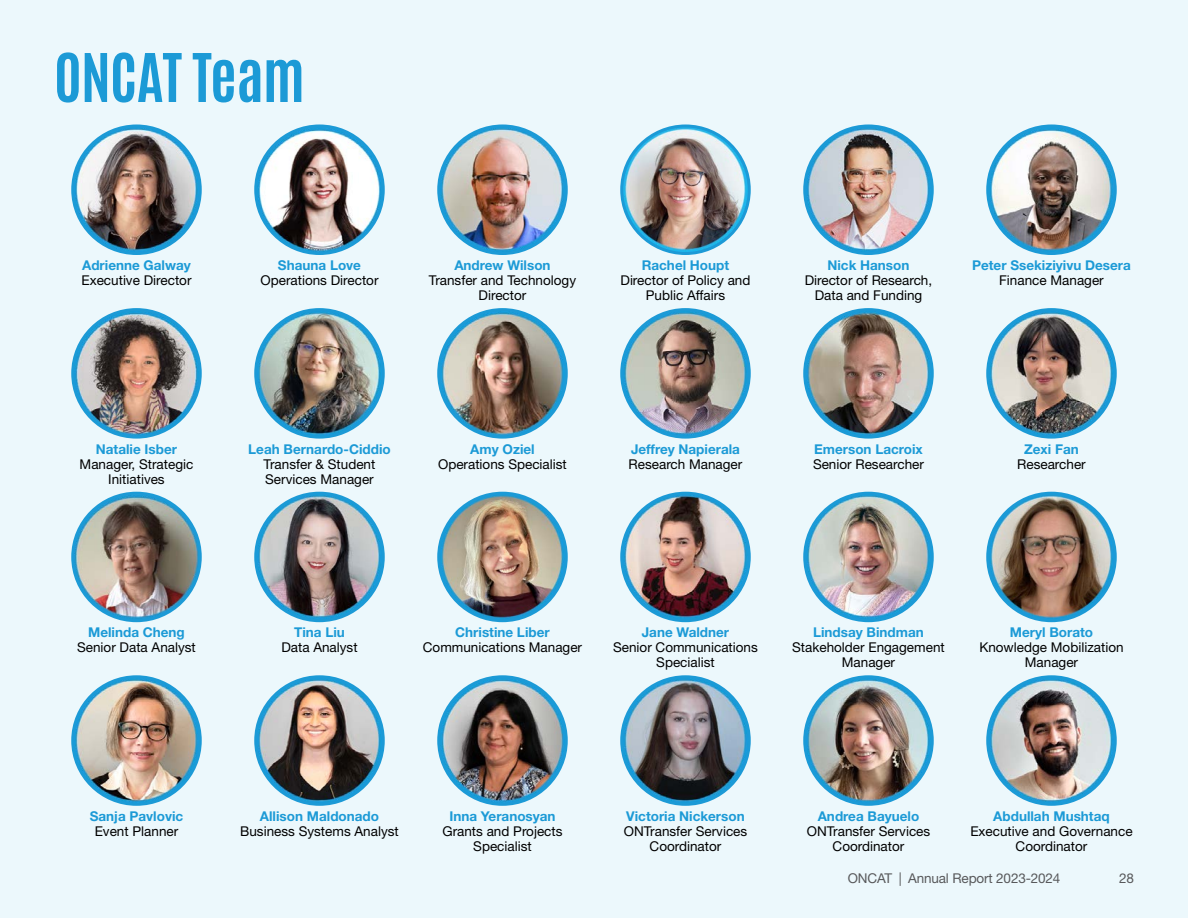
<style>
.page{position:relative;width:1188px;height:918px;background:#ecf8fc}
.page>*{position:absolute;margin:0;border:0;box-sizing:border-box;transform-origin:0 0}
.Header{font:700 57px "Antonio";letter-spacing:-.015em;color:#1c9ad6}
.Name_-_title{font:13.5px/15px "Helvetica Neue LT Std";color:#000;text-align:center}
.names{font:700 13.5px "Helvetica Neue LT Std";color:#1c9ad6}
.t1{font:13.5px "Helvetica Neue LT Std";letter-spacing:-.01em;color:#58595b}
</style>
<div class="page">
<img style="left:73px;top:126px;width:127px;height:128px;border-radius:64px">
<div style="left:71px;top:124px;width:131px;height:131px;border:3px solid #1c9ad6;border-radius:50%"></div>
<img style="left:256px;top:126px;width:127px;height:128px;border-radius:64px">
<div style="left:254px;top:124px;width:131px;height:131px;border:3px solid #1c9ad6;border-radius:50%"></div>
<img style="left:439px;top:126px;width:127px;height:128px;border-radius:64px">
<div style="left:437px;top:124px;width:131px;height:131px;border:3px solid #1c9ad6;border-radius:50%"></div>
<img style="left:622px;top:126px;width:127px;height:128px;border-radius:64px">
<div style="left:620px;top:124px;width:131px;height:131px;border:3px solid #1c9ad6;border-radius:50%"></div>
<img style="left:805px;top:126px;width:127px;height:128px;border-radius:64px">
<div style="left:803px;top:124px;width:131px;height:131px;border:3px solid #1c9ad6;border-radius:50%"></div>
<img style="left:988px;top:126px;width:127px;height:128px;border-radius:64px">
<div style="left:986px;top:124px;width:131px;height:131px;border:3px solid #1c9ad6;border-radius:50%"></div>
<img style="left:73px;top:310px;width:127px;height:127px;border-radius:64px">
<div style="left:71px;top:308px;width:131px;height:131px;border:3px solid #1c9ad6;border-radius:50%"></div>
<img style="left:256px;top:310px;width:127px;height:127px;border-radius:64px">
<div style="left:254px;top:308px;width:131px;height:131px;border:3px solid #1c9ad6;border-radius:50%"></div>
<img style="left:439px;top:310px;width:127px;height:127px;border-radius:64px">
<div style="left:437px;top:308px;width:131px;height:131px;border:3px solid #1c9ad6;border-radius:50%"></div>
<img style="left:622px;top:310px;width:127px;height:127px;border-radius:64px">
<div style="left:620px;top:308px;width:131px;height:131px;border:3px solid #1c9ad6;border-radius:50%"></div>
<img style="left:805px;top:310px;width:127px;height:127px;border-radius:64px">
<div style="left:803px;top:308px;width:131px;height:131px;border:3px solid #1c9ad6;border-radius:50%"></div>
<img style="left:988px;top:310px;width:127px;height:127px;border-radius:64px">
<div style="left:986px;top:308px;width:131px;height:131px;border:3px solid #1c9ad6;border-radius:50%"></div>
<img style="left:73px;top:493px;width:127px;height:128px;border-radius:64px">
<div style="left:71px;top:492px;width:131px;height:130px;border:3px solid #1c9ad6;border-radius:50%"></div>
<img style="left:256px;top:493px;width:127px;height:128px;border-radius:64px">
<div style="left:254px;top:492px;width:131px;height:130px;border:3px solid #1c9ad6;border-radius:50%"></div>
<img style="left:439px;top:493px;width:127px;height:128px;border-radius:64px">
<div style="left:437px;top:492px;width:131px;height:130px;border:3px solid #1c9ad6;border-radius:50%"></div>
<img style="left:622px;top:493px;width:127px;height:128px;border-radius:64px">
<div style="left:620px;top:492px;width:131px;height:130px;border:3px solid #1c9ad6;border-radius:50%"></div>
<img style="left:805px;top:493px;width:127px;height:128px;border-radius:64px">
<div style="left:803px;top:492px;width:131px;height:130px;border:3px solid #1c9ad6;border-radius:50%"></div>
<img style="left:988px;top:493px;width:127px;height:128px;border-radius:64px">
<div style="left:986px;top:492px;width:131px;height:130px;border:3px solid #1c9ad6;border-radius:50%"></div>
<img style="left:73px;top:677px;width:127px;height:127px;border-radius:64px">
<div style="left:71px;top:675px;width:131px;height:131px;border:3px solid #1c9ad6;border-radius:50%"></div>
<img style="left:256px;top:677px;width:127px;height:127px;border-radius:64px">
<div style="left:254px;top:675px;width:131px;height:131px;border:3px solid #1c9ad6;border-radius:50%"></div>
<img style="left:439px;top:677px;width:127px;height:127px;border-radius:64px">
<div style="left:437px;top:675px;width:131px;height:131px;border:3px solid #1c9ad6;border-radius:50%"></div>
<img style="left:622px;top:677px;width:127px;height:127px;border-radius:64px">
<div style="left:620px;top:675px;width:131px;height:131px;border:3px solid #1c9ad6;border-radius:50%"></div>
<img style="left:805px;top:677px;width:127px;height:127px;border-radius:64px">
<div style="left:803px;top:675px;width:131px;height:131px;border:3px solid #1c9ad6;border-radius:50%"></div>
<img style="left:988px;top:677px;width:127px;height:127px;border-radius:64px">
<div style="left:986px;top:675px;width:131px;height:131px;border:3px solid #1c9ad6;border-radius:50%"></div>
<h1 class="Header" style="left:54px;top:35px;width:252px">ONCAT Team</h1>
<p class="names" style="left:82px;top:257px;width:110px">Adrienne Galway</p>
<p class="Name_-_title" style="left:82px;top:273px;width:111px">Executive Director</p>
<p class="names" style="left:278px;top:257px;width:85px">Shauna Love</p>
<p class="Name_-_title" style="left:260px;top:273px;width:120px">Operations Director</p>
<p class="names" style="left:454px;top:257px;width:98px">Andrew Wilson</p>
<p class="Name_-_title" style="left:429px;top:273px;width:149px">Transfer and Technology<br>Director</p>
<p class="names" style="left:642px;top:257px;width:89px">Rachel Houpt</p>
<p class="Name_-_title" style="left:620px;top:273px;width:132px">Director of Policy and<br>Public Affairs</p>
<p class="names" style="left:828px;top:257px;width:83px">Nick Hanson</p>
<p class="Name_-_title" style="left:805px;top:273px;width:129px">Director of Research,<br>Data and Funding</p>
<p class="names" style="left:972px;top:257px;width:160px">Peter Ssekiziyivu Desera</p>
<p class="Name_-_title" style="left:999px;top:273px;width:106px">Finance Manager</p>
<p class="names" style="left:96px;top:440px;width:83px">Natalie Isber</p>
<p class="Name_-_title" style="left:80px;top:456px;width:115px">Manager, Strategic<br>Initiatives</p>
<p class="names" style="left:248px;top:440px;width:144px">Leah Bernardo-Ciddio</p>
<p class="Name_-_title" style="left:264px;top:456px;width:113px;text-align:left">Transfer &amp; Student<br>Services Manager</p>
<p class="names" style="left:470px;top:440px;width:66px">Amy Oziel</p>
<p class="Name_-_title" style="left:438px;top:456px;width:130px">Operations Specialist</p>
<p class="names" style="left:631px;top:440px;width:110px">Jeffrey Napierala</p>
<p class="Name_-_title" style="left:629px;top:456px;width:115px">Research Manager</p>
<p class="names" style="left:814px;top:440px;width:110px">Emerson Lacroix</p>
<p class="Name_-_title" style="left:813px;top:456px;width:112px">Senior Researcher</p>
<p class="names" style="left:1024px;top:440px;width:56px">Zexi Fan</p>
<p class="Name_-_title" style="left:1017px;top:456px;width:70px">Researcher</p>
<p class="names" style="left:88px;top:624px;width:98px">Melinda Cheng</p>
<p class="Name_-_title" style="left:77px;top:640px;width:120px">Senior Data Analyst</p>
<p class="names" style="left:294px;top:624px;width:52px">Tina Liu</p>
<p class="Name_-_title" style="left:281px;top:640px;width:78px">Data Analyst</p>
<p class="names" style="left:455px;top:624px;width:96px">Christine Liber</p>
<p class="Name_-_title" style="left:423px;top:640px;width:161px">Communications Manager</p>
<p class="names" style="left:642px;top:624px;width:89px">Jane Waldner</p>
<p class="Name_-_title" style="left:613px;top:640px;width:146px">Senior Communications<br>Specialist</p>
<p class="names" style="left:813px;top:624px;width:112px">Lindsay Bindman</p>
<p class="Name_-_title" style="left:792px;top:640px;width:154px">Stakeholder Engagement<br>Manager</p>
<p class="names" style="left:1010px;top:624px;width:85px">Meryl Borato</p>
<p class="Name_-_title" style="left:979px;top:640px;width:146px">Knowledge Mobilization<br>Manager</p>
<p class="names" style="left:90px;top:808px;width:95px">Sanja Pavlovic</p>
<p class="Name_-_title" style="left:95px;top:823px;width:85px">Event Planner</p>
<p class="names" style="left:260px;top:808px;width:121px">Allison Maldonado</p>
<p class="Name_-_title" style="left:240px;top:823px;width:160px">Business Systems Analyst</p>
<p class="names" style="left:449px;top:808px;width:108px">Inna Yeranosyan</p>
<p class="Name_-_title" style="left:442px;top:823px;width:122px">Grants and Projects<br>Specialist</p>
<p class="names" style="left:626px;top:808px;width:120px">Victoria Nickerson</p>
<p class="Name_-_title" style="left:624px;top:823px;width:125px">ONTransfer Services<br>Coordinator</p>
<p class="names" style="left:818px;top:808px;width:103px">Andrea Bayuelo</p>
<p class="Name_-_title" style="left:807px;top:823px;width:125px">ONTransfer Services<br>Coordinator</p>
<p class="names" style="left:993px;top:808px;width:118px">Abdullah Mushtaq</p>
<p class="Name_-_title" style="left:970px;top:823px;width:164px">Executive and Governance<br>Coordinator</p>
<p class="t1" style="left:848px;top:870px;width:214px">ONCAT | Annual Report 2023-2024</p>
<p class="t1" style="left:1119px;top:870px;width:16px">28</p>
</div>
